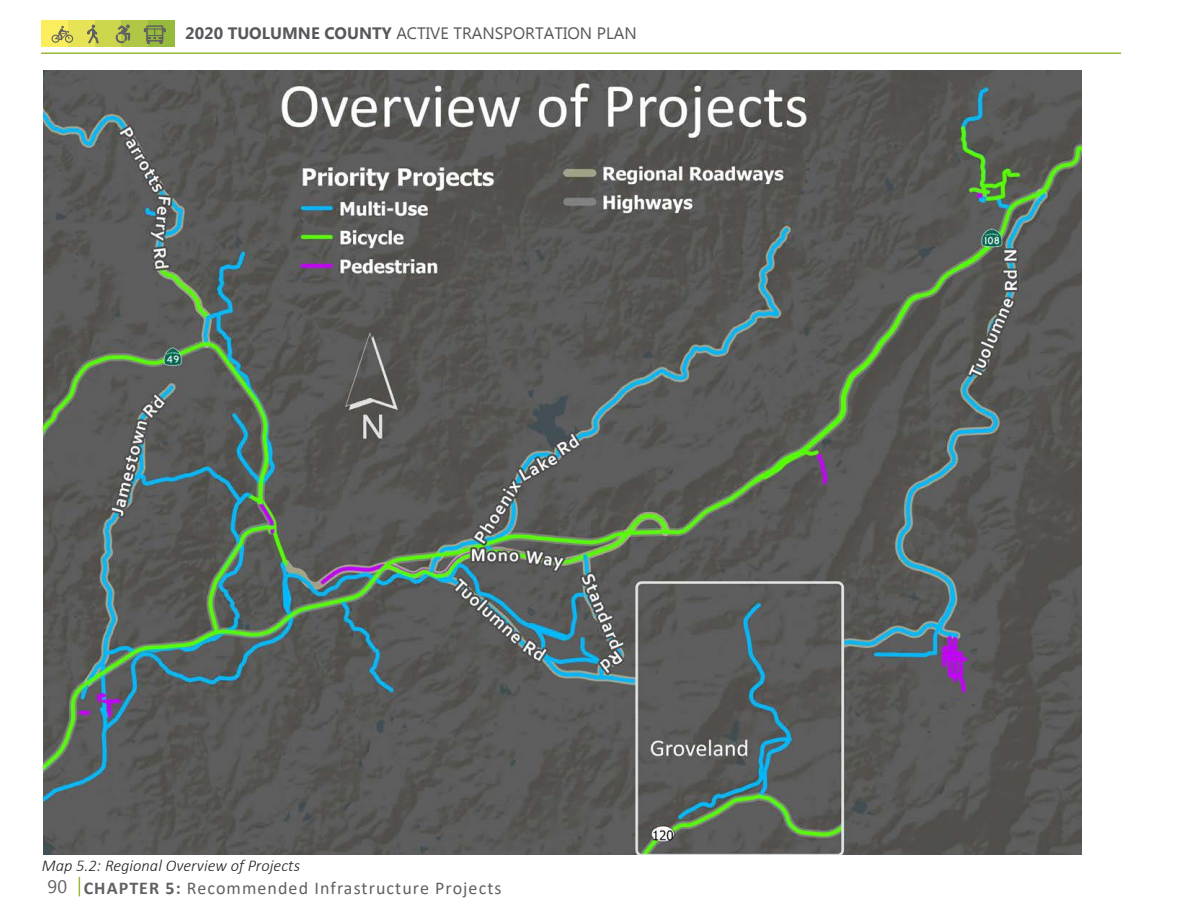
<style>
.page{position:relative;width:1188px;height:918px;background:#fff}
.page>*{position:absolute;margin:0;border:0;box-sizing:border-box;transform-origin:0 0}
.TOC_Tables_Figures{font:18px "Calibri";letter-spacing:.06em;color:#616161}
.t1{font:18px "Myanmar Text";color:#616161}
.t2{font:16.5px "Myanmar Text";color:#57585b}
.Map_Title{font:italic 300 16.5px "Calibri";color:#231f20}
.s1{font-weight:700}
</style>
<div class="page">
<div style="left:148px;top:21px;width:27px;height:26px;background:#96ba3b"></div>
<div style="left:121px;top:21px;width:27px;height:26px;background:#b0c745"></div>
<div style="left:95px;top:21px;width:26px;height:26px;background:#ccd64d"></div>
<div style="left:41px;top:21px;width:27px;height:26px;background:#faed5e"></div>
<div style="left:68px;top:21px;width:27px;height:26px;background:#e6e357"></div>
<svg style="left:87px;top:25px;width:12px;height:19px"></svg>
<div style="left:52px;top:35px;width:8px;height:8px;border:1px solid #616161;border-radius:50%"></div>
<svg style="left:116px;top:25px;width:14px;height:18px"></svg>
<div style="left:146px;top:25px;width:17px;height:16px;border:2px solid #616161"></div>
<svg style="left:144px;top:28px;width:21px;height:15px"></svg>
<svg style="left:55px;top:26px;width:15px;height:14px"></svg>
<div style="left:65px;top:35px;width:8px;height:8px;border:1px solid #616161;border-radius:50%"></div>
<hr style="left:41px;top:52px;width:1080px;height:2px;background:#96ba3b">
<svg style="left:79px;top:877px;width:1px;height:19px"></svg>
<img style="left:44px;top:70px;width:1038px;height:785px">
<p class="t2" style="left:185px;top:24px;width:453px"><span class="s1">2020 TUOLUMNE COUNTY</span> ACTIVE TRANSPORTATION PLAN</p>
<p class="Map_Title" style="left:42px;top:855px;width:260px">Map 5.2: Regional Overview of Projects</p>
<p class="TOC_Tables_Figures" style="left:84px;top:876px;width:419px"><span class="s1">CHAPTER 5:</span> Recommended Infrastructure Projects</p>
<p class="t1" style="left:48px;top:876px;width:21px">90</p>
</div>
